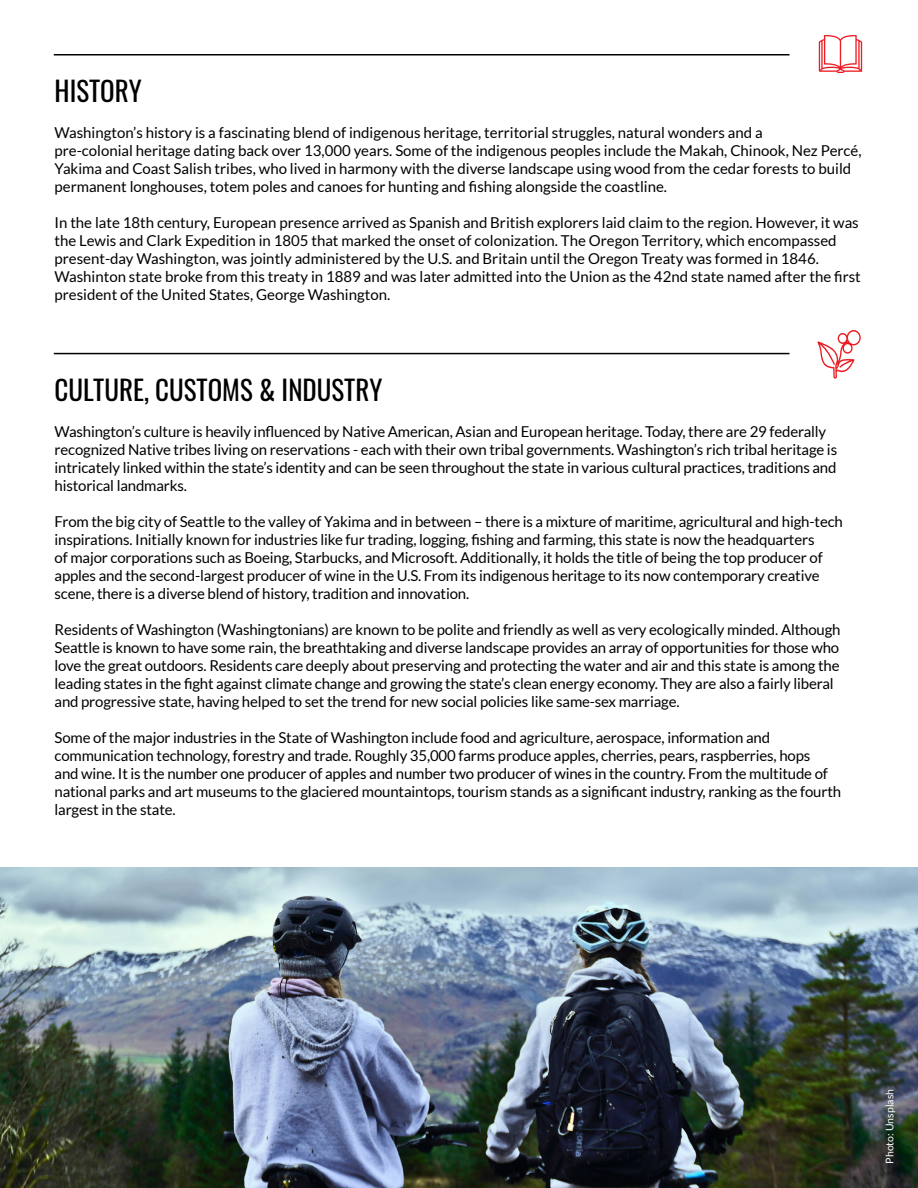
<style>
.page{position:relative;width:918px;height:1188px;background:#fff}
.page>*{position:absolute;margin:0;border:0;box-sizing:border-box;transform-origin:0 0}
.t1{font:27px "Oswald";color:#000}
.t2{font:15px/18px "Lato";letter-spacing:-.01em;color:#000}
.t3{font:10.5px "Lato";color:#fff}
</style>
<div class="page">
<img style="left:0;top:867px;width:918px;height:321px">
<hr style="left:54px;top:54px;width:735px;height:1px;background:#000">
<hr style="left:54px;top:353px;width:735px;height:1px;background:#000">
<svg style="left:819px;top:35px;width:43px;height:38px"></svg>
<svg style="left:817px;top:330px;width:44px;height:49px"></svg>
<p class="t1" style="left:55px;top:67px;width:89px">HISTORY</p>
<p class="t2" style="left:55px;top:123px;width:710px">Washington’s history is a fascinating blend of indigenous heritage, territorial struggles, natural wonders and a</p>
<p class="t2" style="left:55px;top:141px;width:809px">pre-colonial heritage dating back over 13,000 years. Some of the indigenous peoples include the Makah, Chinook, Nez Percé,<br>Yakima and Coast Salish tribes, who lived in harmony with the diverse landscape using wood from the cedar forests to build permanent longhouses, totem poles and canoes for hunting and fishing alongside the coastline.</p>
<p class="t2" style="left:55px;top:213px;width:808px">In the late 18th century, European presence arrived as Spanish and British explorers laid claim to the region. However, it was the Lewis and Clark Expedition in 1805 that marked the onset of colonization. The Oregon Territory, which encompassed present-day Washington, was jointly administered by the U.S. and Britain until the Oregon Treaty was formed in 1846.<br>Washinton state broke from this treaty in 1889 and was later admitted into the Union as the 42nd state named after the first president of the United States, George Washington.</p>
<p class="t1" style="left:55px;top:366px;width:329px">CULTURE, CUSTOMS &amp; INDUSTRY</p>
<p class="t2" style="left:55px;top:422px;width:784px">Washington’s culture is heavily influenced by Native American, Asian and European heritage. Today, there are 29 federally recognized Native tribes living on reservations - each with their own tribal governments. Washington’s rich tribal heritage is intricately linked within the state’s identity and can be seen throughout the state in various cultural practices, traditions and historical landmarks.</p>
<p class="t2" style="left:55px;top:512px;width:790px">From the big city of Seattle to the valley of Yakima and in between – there is a mixture of maritime, agricultural and high-tech inspirations. Initially known for industries like fur trading, logging, fishing and farming, this state is now the headquarters<br>of major corporations such as Boeing, Starbucks, and Microsoft. Additionally, it holds the title of being the top producer of apples and the second-largest producer of wine in the U.S. From its indigenous heritage to its now contemporary creative scene, there is a diverse blend of history, tradition and innovation.</p>
<p class="t2" style="left:55px;top:620px;width:788px">Residents of Washington (Washingtonians) are known to be polite and friendly as well as very ecologically minded. Although Seattle is known to have some rain, the breathtaking and diverse landscape provides an array of opportunities for those who love the great outdoors. Residents care deeply about preserving and protecting the water and air and this state is among the leading states in the fight against climate change and growing the state’s clean energy economy. They are also a fairly liberal and progressive state, having helped to set the trend for new social policies like same-sex marriage.</p>
<p class="t2" style="left:55px;top:728px;width:788px">Some of the major industries in the State of Washington include food and agriculture, aerospace, information and communication technology, forestry and trade. Roughly 35,000 farms produce apples, cherries, pears, raspberries, hops<br>and wine. It is the number one producer of apples and number two producer of wines in the country. From the multitude of national parks and art museums to the glaciered mountaintops, tourism stands as a significant industry, ranking as the fourth largest in the state.</p>
<p class="t3" style="left:884px;top:1164px;width:76px;rotate:-90deg">Photo: Unsplash</p>
</div>
